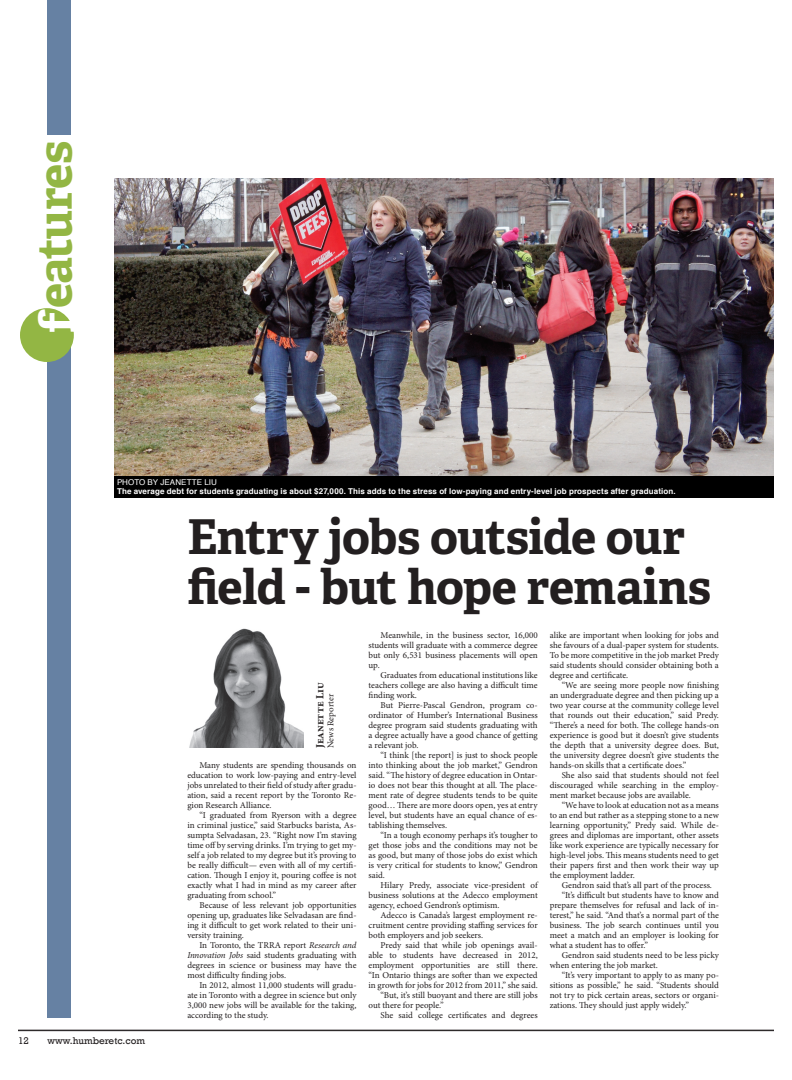
<style>
.page{position:relative;width:792px;height:1080px;background:#fff}
.page>*{position:absolute;margin:0;border:0;box-sizing:border-box;transform-origin:0 0}
.Headline__Serif{font:700 48px/50px "Adelle Basic";letter-spacing:-.015em;color:#231f20}
.Headline__Serif-2{font:700 48px "Adelle Basic";letter-spacing:-.025em;color:#93b644}
.Headline__Serif-3{font:700 48px "Adelle Basic";color:#fff}
.Byline{font:700 11px "Minion Pro";color:#231f20}
.t1{font:10px "Rockwell";color:#231f20}
.Body_Copy{font:9px/10px "Minion Pro";color:#231f20;text-align:justify}
.Byline-2{font:9px "Minion Pro";letter-spacing:-.005em;color:#231f20}
.Cutlines_PhotoCredit{font:700 8px "Helvetica";letter-spacing:.015em;color:#fff}
.Cutlines_PhotoCredit-2{font:8px "Helvetica";letter-spacing:.01em;color:#fff}
.s1{font-style:italic}
</style>
<div class="page">
<div style="left:47px;top:0;width:24px;height:1018px;background:#6681a3"></div>
<div style="left:42px;top:135px;width:37px;height:203px;background:#fff"></div>
<div style="left:20px;top:308px;width:54px;height:54px;background:#93b644;border-radius:50%"></div>
<hr style="left:18px;top:1030px;width:756px;height:1px;background:#231f20">
<img style="left:189px;top:628px;width:114px;height:120px">
<img style="left:114px;top:178px;width:660px;height:298px">
<div style="left:114px;top:476px;width:660px;height:22px;background:#000"></div>
<p class="Headline__Serif-2" style="left:24px;top:308px;width:169px;rotate:-90deg">eatures</p>
<p class="Headline__Serif-3" style="left:27px;top:333px;width:25px;rotate:-90deg">f</p>
<p class="t1" style="left:18px;top:1034px;width:12px">12</p>
<p class="Cutlines_PhotoCredit-2" style="left:117px;top:476px;width:101px">PHOTO BY JEANETTE LIU</p>
<p class="Cutlines_PhotoCredit" style="left:117px;top:485px;width:560px">The average debt for students graduating is about $27,000. This adds to the stress of low-paying and entry-level job prospects after graduation.</p>
<p class="Headline__Serif" style="left:187px;top:512px;width:525px">Entry jobs outside our field - but hope remains</p>
<p class="t1" style="left:48px;top:1035px;width:99px">www.humberetc.com</p>
<p class="Byline" style="left:312px;top:748px;width:67px;rotate:-90deg">Jeanette Liu</p>
<p class="Byline-2" style="left:324px;top:748px;width:55px;rotate:-90deg">News Reporter</p>
<p class="Body_Copy" style="left:187px;top:760px;width:171px;text-indent:12px">Many students are spending thousands on education to work low-paying and entry-level jobs unrelated to their field of study after gradu&shy;ation, said a recent report by the Toronto Re&shy;gion Research Alliance.</p>
<p class="Body_Copy" style="left:187px;top:810px;width:171px;text-indent:12px">“I graduated from Ryerson with a degree in criminal justice,” said Starbucks barista, As&shy;sumpta Selvadasan, 23. “Right now I’m staving time off by serving drinks. I’m trying to get my&shy;self a job related to my degree but it’s proving to be really difficult— even with all of my certifi&shy;cation. Though I enjoy it, pouring coffee is not exactly what I had in mind as my career after graduating from school.”</p>
<p class="Body_Copy" style="left:187px;top:900px;width:171px;text-indent:12px">Because of less relevant job opportunities opening up, graduates like Selvadasan are find&shy;ing it difficult to get work related to their uni&shy;versity training.</p>
<p class="Body_Copy" style="left:187px;top:940px;width:171px;text-indent:12px">In Toronto, the TRRA report <span class="s1">Research and Innovation Jobs</span> said students graduating with degrees in science or business may have the most difficulty finding jobs.</p>
<p class="Body_Copy" style="left:187px;top:980px;width:171px;text-indent:12px">In 2012, almost 11,000 students will gradu&shy;ate in Toronto with a degree in science but only 3,000 new jobs will be available for the taking, according to the study.</p>
<p class="Body_Copy" style="left:369px;top:630px;width:171px;text-indent:12px">Meanwhile, in the business sector, 16,000 students will graduate with a commerce degree but only 6,531 business placements will open up.</p>
<p class="Body_Copy" style="left:369px;top:670px;width:171px;text-indent:12px">Graduates from educational institutions like teachers college are also having a difficult time finding work.</p>
<p class="Body_Copy" style="left:369px;top:700px;width:171px;text-indent:12px">But Pierre-Pascal Gendron, program co&shy;ordinator of Humber’s International Business degree program said students graduating with a degree actually have a good chance of getting a relevant job.</p>
<p class="Body_Copy" style="left:369px;top:750px;width:171px;text-indent:12px">“I think [the report] is just to shock people into thinking about the job market,” Gendron said. “The history of degree education in Ontar&shy;io does not bear this thought at all. The place&shy;ment rate of degree students tends to be quite good… There are more doors open, yes at entry level, but students have an equal chance of es&shy;tablishing themselves.</p>
<p class="Body_Copy" style="left:369px;top:830px;width:171px;text-indent:12px">“In a tough economy perhaps it’s tougher to get those jobs and the conditions may not be as good, but many of those jobs do exist which is very critical for students to know,” Gendron said.</p>
<p class="Body_Copy" style="left:369px;top:880px;width:171px;text-indent:12px">Hilary Predy, associate vice-president of business solutions at the Adecco employment agency, echoed Gendron’s optimism.</p>
<p class="Body_Copy" style="left:369px;top:910px;width:171px;text-indent:12px">Adecco is Canada’s largest employment re&shy;cruitment centre providing staffing services for both employers and job seekers.</p>
<p class="Body_Copy" style="left:369px;top:940px;width:171px;text-indent:12px">Predy said that while job openings avail&shy;able to students have decreased in 2012, employment opportunities are still there. “In Ontario things are softer than we expected in growth for jobs for 2012 from 2011,” she said.</p>
<p class="Body_Copy" style="left:369px;top:990px;width:171px;text-indent:12px">“But, it’s still buoyant and there are still jobs out there for people.”</p>
<p class="Body_Copy" style="left:381px;top:1010px;width:159px">She said college certificates and degrees</p>
<p class="Body_Copy" style="left:550px;top:630px;width:171px">alike are important when looking for jobs and she favours of a dual-paper system for students.<br>To be more competitive in the job market Predy said students should consider obtaining both a degree and certificate.</p>
<p class="Body_Copy" style="left:550px;top:680px;width:171px;text-indent:12px">“We are seeing more people now finishing an undergraduate degree and then picking up a two year course at the community college level that rounds out their education,” said Predy. “There’s a need for both. The college hands-on experience is good but it doesn’t give students the depth that a university degree does. But, the university degree doesn’t give students the hands-on skills that a certificate does.”</p>
<p class="Body_Copy" style="left:550px;top:770px;width:171px;text-indent:12px">She also said that students should not feel discouraged while searching in the employ&shy;ment market because jobs are available.</p>
<p class="Body_Copy" style="left:550px;top:800px;width:171px;text-indent:12px">“We have to look at education not as a means to an end but rather as a stepping stone to a new learning opportunity,” Predy said. While de&shy;grees and diplomas are important, other assets like work experience are typically necessary for high-level jobs. This means students need to get their papers first and then work their way up the employment ladder.</p>
<p class="Body_Copy" style="left:562px;top:880px;width:152px">Gendron said that’s all part of the process.</p>
<p class="Body_Copy" style="left:550px;top:890px;width:171px;text-indent:12px">“It’s difficult but students have to know and prepare themselves for refusal and lack of in&shy;terest,” he said. “And that’s a normal part of the business. The job search continues until you meet a match and an employer is looking for what a student has to offer.”</p>
<p class="Body_Copy" style="left:550px;top:950px;width:171px;text-indent:12px">Gendron said students need to be less picky when entering the job market.</p>
<p class="Body_Copy" style="left:550px;top:970px;width:171px;text-indent:12px">“It’s very important to apply to as many po&shy;sitions as possible,” he said. “Students should not try to pick certain areas, sectors or organi&shy;zations. They should just apply widely.”</p>
</div>
